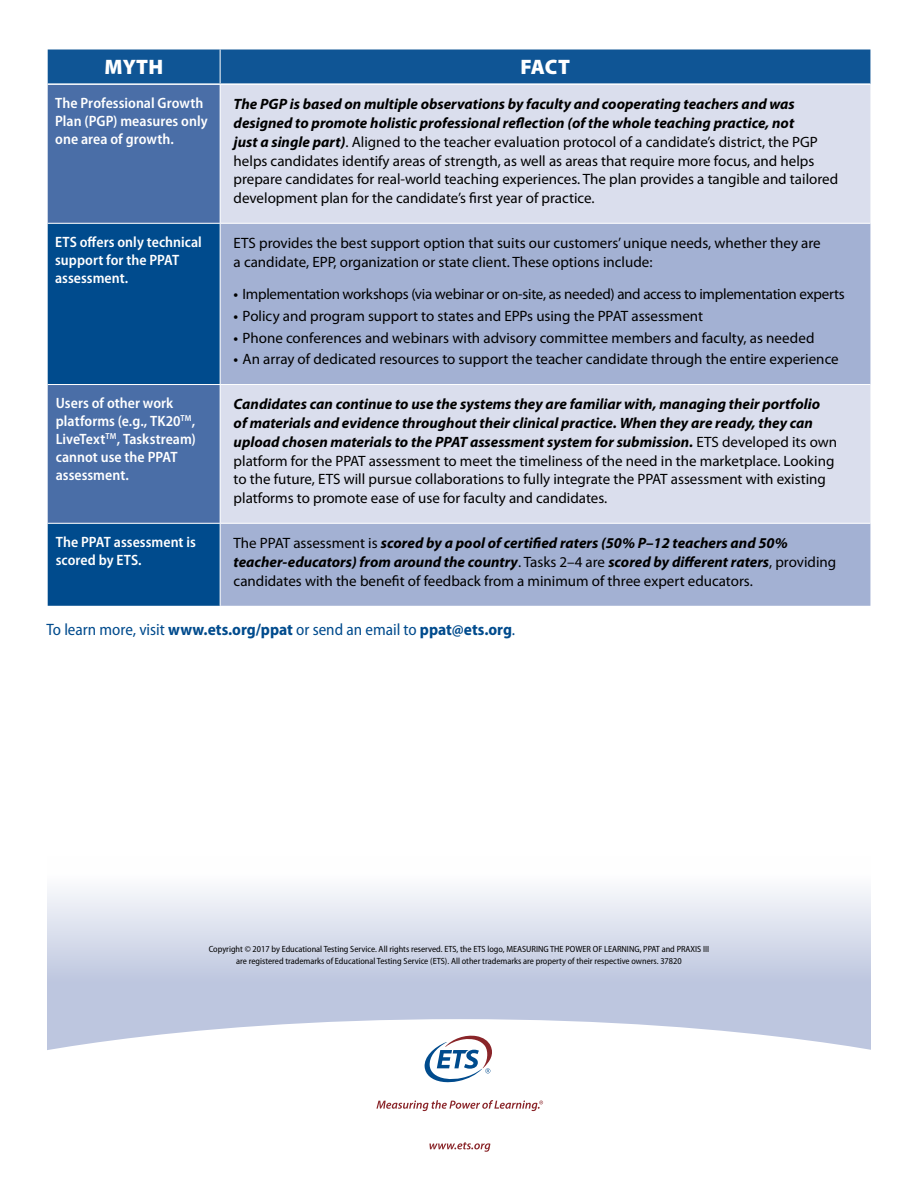
<style>
.page{position:relative;width:918px;height:1188px;background:#fff}
.page>*{position:absolute;margin:0;border:0;box-sizing:border-box;transform-origin:0 0}
.P__1{font:900 21px "Myriad Pro";letter-spacing:.015em;color:#fff}
.t1{font:semi-condensed 16.5px "Myriad Pro";color:#004b8d}
.P__1-2{font:15px/18.8px "Myriad Pro";color:#000}
.t2{font:600 semi-condensed 15px/18px "Myriad Pro";letter-spacing:.005em;color:#fff}
.P__1-3{font:italic 700 15px/18.8px "Myriad Pro";color:#000}
.P__1-4{font:15px "Myriad Pro";letter-spacing:-.02em;color:#000}
.t3{font:semi-condensed 9px/12px "Myriad Pro";color:#000;text-align:center}
.s1{font-weight:700;font-style:italic}
.s2{font-weight:600}
.s3{font-weight:400;font-style:normal}
.s4{font-weight:700}
</style>
<div class="page">
<svg style="left:47px;top:889px;width:824px;height:130px;background:#d0d7e8"></svg>
<div style="left:48px;top:50px;width:822px;height:33px;background:#0f5595"></div>
<div style="left:48px;top:85px;width:172px;height:138px;background:#4a6ea7"></div>
<div style="left:221px;top:85px;width:649px;height:138px;background:#dadeed"></div>
<svg style="left:48px;top:224px;width:172px;height:382px;background:#1b5796"></svg>
<svg style="left:221px;top:224px;width:649px;height:382px;background:#b7c1dc"></svg>
<hr style="left:220px;top:49px;width:1px;height:34px;background:#fff">
<hr style="left:48px;top:523px;width:172px;height:1px;background:#fff">
<hr style="left:220px;top:523px;width:650px;height:1px;background:#fff">
<hr style="left:48px;top:384px;width:172px;height:1px;background:#fff">
<hr style="left:220px;top:384px;width:650px;height:1px;background:#fff">
<svg style="left:47px;top:1019px;width:824px;height:127px"></svg>
<svg style="left:424px;top:1034px;width:70px;height:50px"></svg>
<svg style="left:376px;top:1100px;width:167px;height:11px"></svg>
<svg style="left:429px;top:1142px;width:61px;height:10px"></svg>
<p class="P__1" style="left:104px;top:55px;width:61px">MYTH</p>
<p class="P__1" style="left:520px;top:55px;width:51px">FACT</p>
<p class="t2" style="left:55px;top:94px;width:154px">The Professional Growth<br>Plan (PGP) measures only one area of growth.</p>
<p class="P__1-2" style="left:234px;top:95px;width:606px"><span class="s1">The PGP is based on multiple observations by faculty and cooperating teachers and was designed to promote holistic professional reflection (of the whole teaching practice, not<br>just a single part)</span>. Aligned to the teacher evaluation protocol of a candidate’s district, the PGP helps candidates identify areas of strength, as well as areas that require more focus, and helps prepare candidates for real-world teaching experiences. The plan provides a tangible and tailored development plan for the candidate’s first year of practice.</p>
<p class="t2" style="left:55px;top:233px;width:148px">ETS offers only technical support for the PPAT assessment.</p>
<p class="P__1-2" style="left:234px;top:234px;width:589px">ETS provides the best support option that suits our customers’ unique needs, whether they are a candidate, EPP, organization or state client. These options include:</p>
<p class="P__1-4" style="left:234px;top:286px;width:613px"><span class="s2">•</span> Implementation workshops (via webinar or on-site, as needed) and access to implementation experts</p>
<p class="P__1-2" style="left:234px;top:307px;width:471px"><span class="s2">•</span> Policy and program support to states and EPPs using the PPAT assessment</p>
<p class="P__1-2" style="left:234px;top:328px;width:582px"><span class="s2">•</span> Phone conferences and webinars with advisory committee members and faculty, as needed</p>
<p class="P__1-2" style="left:234px;top:350px;width:607px"><span class="s2">•</span> An array of dedicated resources to support the teacher candidate through the entire experience</p>
<p class="t2" style="left:56px;top:394px;width:141px">Users of other work platforms (e.g., TK20<sup>TM</sup>,<br>LiveText<sup>TM</sup>, Taskstream) cannot use the PPAT assessment.</p>
<p class="P__1-2" style="left:234px;top:395px;width:605px"><span class="s1">Candidates can continue to use the systems they are familiar with, managing their portfolio<br>of materials and evidence throughout their clinical practice. When they are ready, they can upload chosen materials to the PPAT assessment system for submission.</span> ETS developed its own platform for the PPAT assessment to meet the timeliness of the need in the marketplace. Looking to the future, ETS will pursue collaborations to fully integrate the PPAT assessment with existing platforms to promote ease of use for faculty and candidates.</p>
<p class="t2" style="left:56px;top:533px;width:142px">The PPAT assessment is scored by ETS.</p>
<p class="P__1-3" style="left:234px;top:534px;width:604px"><span class="s3">The PPAT assessment is</span> scored by a pool of certified raters (50% P–12 teachers and 50% teacher-educators) from around the country<span class="s3">. Tasks 2–4 are</span> scored by different raters<span class="s3">, providing candidates with the benefit of feedback from a minimum of three expert educators.</span></p>
<p class="t1" style="left:46px;top:621px;width:470px">To learn more, visit <span class="s4">www.ets.org/ppat</span> or send an email to <span class="s4">ppat@ets.org</span>.</p>
<p class="t3" style="left:209px;top:943px;width:502px">Copyright © 2017 by Educational Testing Service. All rights reserved. ETS, the ETS logo, MEASURING THE POWER OF LEARNING, PPAT and PRAXIS III are registered trademarks of Educational Testing Service (ETS). All other trademarks are property of their respective owners. 37820</p>
</div>
